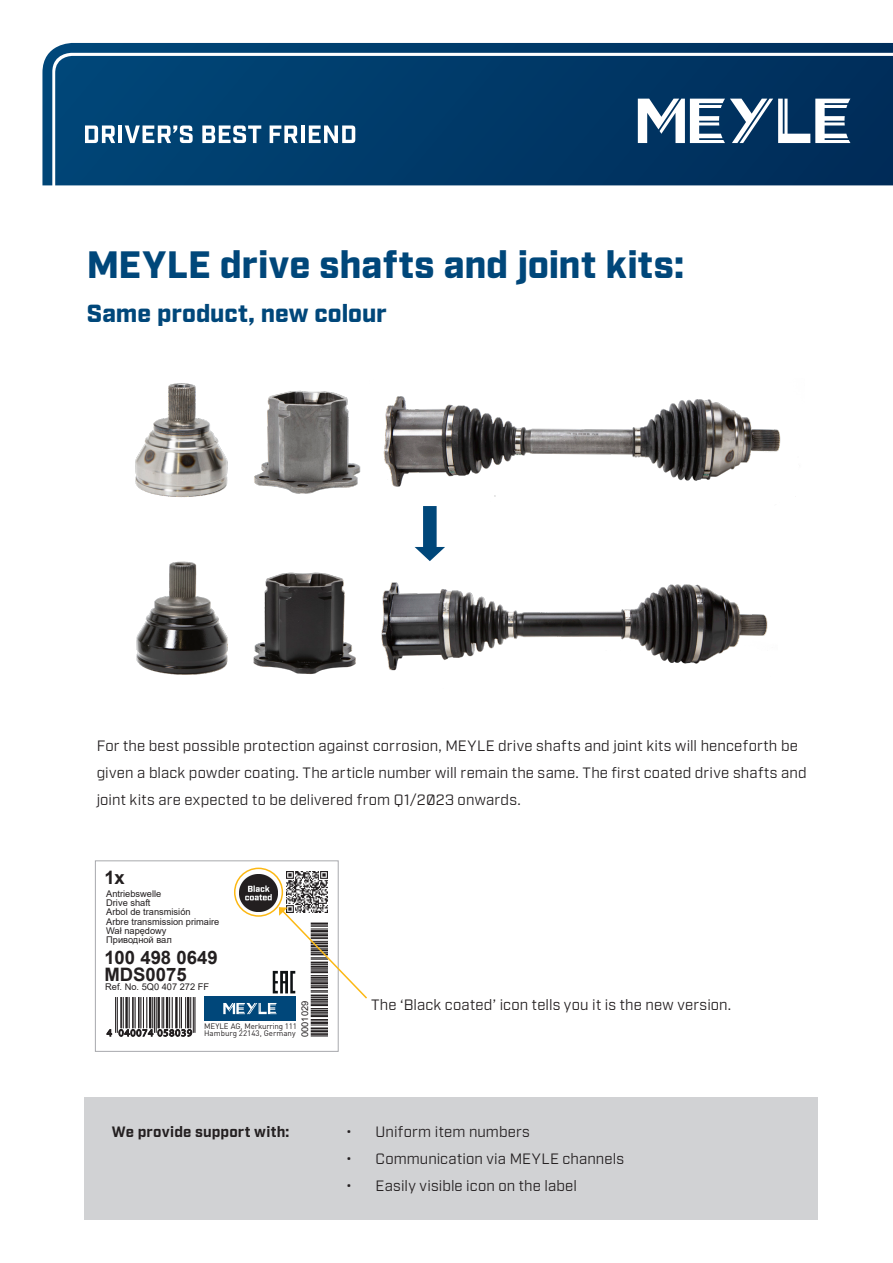
<style>
.page{position:relative;width:893px;height:1263px;background:#fff}
.page>*{position:absolute;margin:0;border:0;box-sizing:border-box;transform-origin:0 0}
.t1{font:900 38.1px "Industry Meyle";letter-spacing:.005em;color:#00477a}
.t2{font:900 24.75px "Industry Meyle";letter-spacing:-.005em;color:#00477a}
.t3{font:700 18.45px/17.2px "Arial";color:#231f20}
.t4{font:15px/27px "Industry Meyle";letter-spacing:.01em;color:#231f20}
.t5{font:700 15px "Industry Meyle";letter-spacing:.01em;color:#231f20}
.t6{font:9.3px/9.3px "Arial";color:#231f20}
.t7{font:7.95px/7.9px "DIN Pro";color:#231f20;text-align:right}
.s1{font-family:"Helvetica";font-size:10.2px}
</style>
<div class="page">
<svg style="left:42px;top:43px;width:851px;height:142px;background:#07406d"></svg>
<svg style="left:638px;top:99px;width:212px;height:44px"></svg>
<svg style="left:85px;top:125px;width:30px;height:18px"></svg>
<hr style="left:118px;top:125px;width:4px;height:18px;background:#fff">
<svg style="left:125px;top:125px;width:68px;height:18px"></svg>
<svg style="left:202px;top:125px;width:59px;height:18px"></svg>
<svg style="left:270px;top:125px;width:28px;height:18px"></svg>
<hr style="left:301px;top:125px;width:4px;height:18px;background:#fff">
<svg style="left:309px;top:125px;width:46px;height:18px"></svg>
<div style="left:84px;top:1097px;width:733px;height:122px;background:#d1d2d4"></div>
<svg style="left:415px;top:510px;width:30px;height:50px"></svg>
<img style="left:135px;top:383px;width:93px;height:115px">
<img style="left:254px;top:390px;width:107px;height:104px">
<img style="left:383px;top:396px;width:398px;height:114px">
<img style="left:136px;top:561px;width:92px;height:114px">
<img style="left:253px;top:572px;width:103px;height:102px">
<img style="left:381px;top:560px;width:387px;height:111px">
<div style="left:95px;top:860px;width:244px;height:192px;border:1px solid #a8a9ad"></div>
<hr style="left:117px;top:997px;width:1px;height:36px;background:#231f20">
<hr style="left:115px;top:997px;width:1px;height:36px;background:#231f20">
<hr style="left:120px;top:997px;width:2px;height:31px;background:#231f20">
<hr style="left:123px;top:997px;width:1px;height:31px;background:#231f20">
<hr style="left:125px;top:997px;width:3px;height:31px;background:#231f20">
<hr style="left:129px;top:997px;width:1px;height:31px;background:#231f20">
<hr style="left:132px;top:997px;width:2px;height:31px;background:#231f20">
<hr style="left:135px;top:997px;width:1px;height:31px;background:#231f20">
<hr style="left:138px;top:997px;width:2px;height:31px;background:#231f20">
<hr style="left:146px;top:997px;width:1px;height:31px;background:#231f20">
<hr style="left:143px;top:997px;width:1px;height:31px;background:#231f20">
<hr style="left:141px;top:997px;width:1px;height:31px;background:#231f20">
<hr style="left:149px;top:997px;width:2px;height:31px;background:#231f20">
<hr style="left:156px;top:997px;width:1px;height:36px;background:#231f20">
<hr style="left:154px;top:997px;width:1px;height:36px;background:#231f20">
<hr style="left:152px;top:997px;width:1px;height:31px;background:#231f20">
<hr style="left:157px;top:997px;width:3px;height:31px;background:#231f20">
<hr style="left:163px;top:997px;width:1px;height:31px;background:#231f20">
<hr style="left:162px;top:997px;width:1px;height:31px;background:#231f20">
<hr style="left:166px;top:997px;width:2px;height:31px;background:#231f20">
<hr style="left:172px;top:997px;width:1px;height:31px;background:#231f20">
<hr style="left:169px;top:997px;width:1px;height:31px;background:#231f20">
<hr style="left:175px;top:997px;width:3px;height:31px;background:#231f20">
<hr style="left:185px;top:997px;width:1px;height:31px;background:#231f20">
<hr style="left:181px;top:997px;width:1px;height:31px;background:#231f20">
<hr style="left:179px;top:997px;width:1px;height:31px;background:#231f20">
<hr style="left:187px;top:997px;width:2px;height:31px;background:#231f20">
<hr style="left:195px;top:997px;width:1px;height:36px;background:#231f20">
<hr style="left:193px;top:997px;width:1px;height:36px;background:#231f20">
<hr style="left:190px;top:997px;width:1px;height:31px;background:#231f20">
<svg style="left:106px;top:1029px;width:6px;height:8px"></svg>
<svg style="left:119px;top:1029px;width:73px;height:8px"></svg>
<img style="left:287px;top:871px;width:40px;height:36px">
<div style="left:204px;top:996px;width:92px;height:24px;background:#00477a"></div>
<img style="left:240px;top:874px;width:37px;height:33px">
<div style="left:234px;top:868px;width:49px;height:49px;border:2px solid #fcb814;border-radius:50%"></div>
<svg style="left:223px;top:907px;width:144px;height:134px"></svg>
<h1 class="t1" style="left:87px;top:242px;width:599px">MEYLE drive shafts and joint kits:</h1>
<h2 class="t2" style="left:87px;top:298px;width:301px">Same product, new colour</h2>
<p class="t4" style="left:97px;top:732px;width:711px">For the best possible protection against corrosion, MEYLE drive shafts and joint kits will henceforth be given a black powder coating. The article number will remain the same. The first coated drive shafts and joint kits are expected to be delivered from Q1/2023 onwards.</p>
<p class="t3" style="left:104px;top:869px;width:22px">1x</p>
<p class="t6" style="left:106px;top:889px;width:115px">Antriebswelle<br>Drive shaft<br>Arbol de transmisión<br>Arbre transmission primaire<br>Wał napędowy<br>Приводной вал</p>
<p class="t3" style="left:104px;top:949px;width:115px">100 498 0649<br>MDS0075</p>
<p class="t6" style="left:105px;top:982px;width:105px">Ref. No. 5Q0 407 272 FF</p>
<p class="t6" style="left:300px;top:1037px;width:38px;rotate:-90deg">0001029</p>
<p class="t7" style="left:107px;top:1021px;width:192px">MEYLE AG, Merkurring 111<br><span class="s1">4 040074 058039</span> Hamburg 22143, Germany</p>
<p class="t5" style="left:112px;top:1122px;width:179px">We provide support with:</p>
<p class="t4" style="left:371px;top:992px;width:362px">The ‘Black coated’ icon tells you it is the new version.</p>
<p class="t4" style="left:346px;top:1118px;width:186px">• Uniform item numbers</p>
<p class="t4" style="left:346px;top:1145px;width:280px">• Communication via MEYLE channels</p>
<p class="t4" style="left:346px;top:1172px;width:233px">• Easily visible icon on the label</p>
</div>
